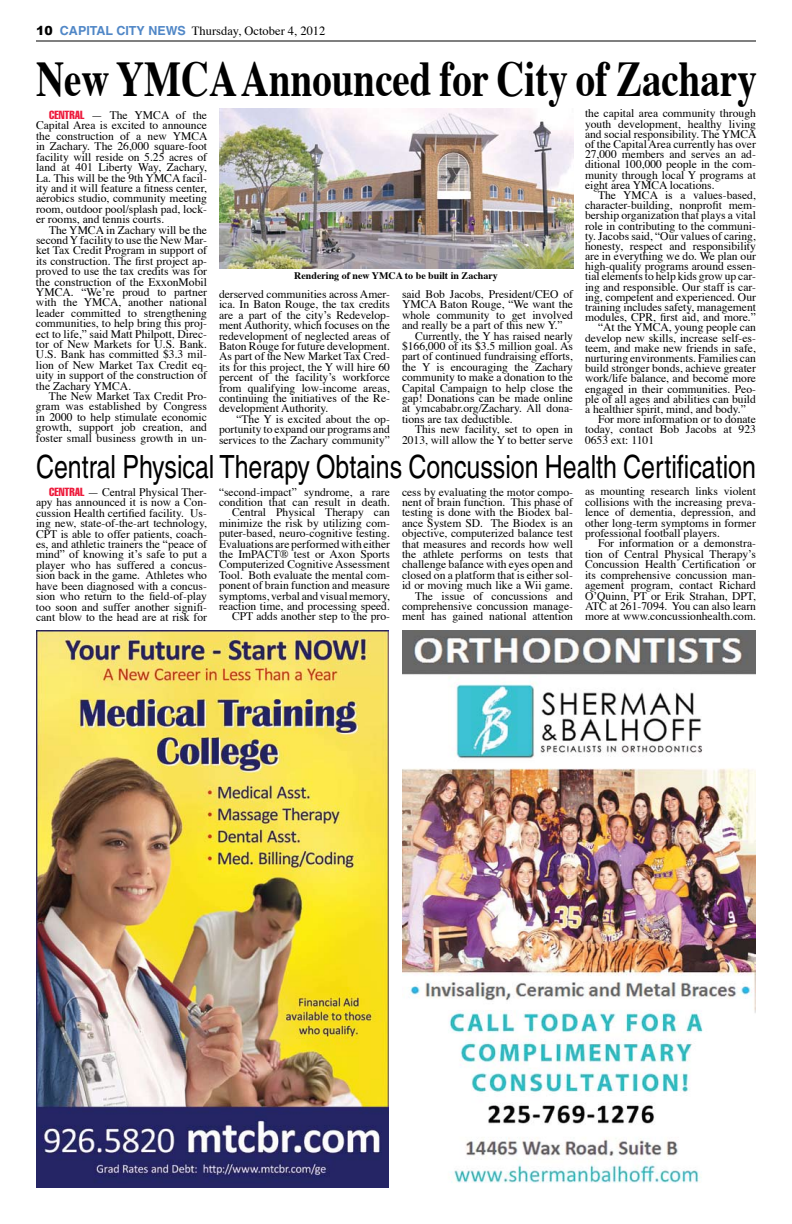
<style>
.page{position:relative;width:792px;height:1224px;background:#fff}
.page>*{position:absolute;margin:0;border:0;box-sizing:border-box;transform-origin:0 0}
.t1{font:700 50px "Times";color:#000;scale:.78 1}
.t2{font:32px "Helvetica";color:#000;scale:.78 1}
.t3{font:12.5px "Times";color:#000}
.t4{font:11.6px/10.4px "Times";color:#000;text-align:justify}
.t5{font:700 10px "Times";color:#000}
.s1{font-family:"Arial";font-weight:900}
.s2{font-family:"Helvetica";font-weight:700;color:#5087c7}
.s3{font-family:"Helvetica";font-stretch:extra-condensed;color:#ed1a3b}
</style>
<div class="page">
<hr style="left:36px;top:40px;width:720px;height:2px;background:#000">
<img style="left:36px;top:630px;width:353px;height:558px">
<img style="left:403px;top:630px;width:353px;height:553px">
<img style="left:219px;top:109px;width:354px;height:159px">
<p class="t3" style="left:36px;top:19px;width:291px"><span class="s1">10</span> <span class="s2">CAPITAL CITY NEWS</span> Thursday, October 4, 2012</p>
<h1 class="t1" style="left:36px;top:32px;width:926px">New YMCA Announced for City of Zachary</h1>
<p class="t4" style="left:36px;top:109px;width:173px;text-indent:13px"><span class="s3">CENTRAL</span> — The YMCA of the Capital Area is excited to announce the construction of a new YMCA in Zachary. The 26,000 square-foot facility will reside on 5.25 acres of land at 401 Liberty Way, Zachary, La. This will be the 9th YMCA facil&shy;ity and it will feature a fitness center, aerobics studio, community meeting room, outdoor pool/splash pad, lock&shy;er rooms, and tennis courts.</p>
<p class="t4" style="left:36px;top:223px;width:173px;text-indent:13px">The YMCA in Zachary will be the second Y facility to use the New Mar&shy;ket Tax Credit Program in support of its construction. The first project ap&shy;proved to use the tax credits was for the construction of the ExxonMobil YMCA. “We’re proud to partner with the YMCA, another national leader committed to strengthening communities, to help bring this proj&shy;ect to life,” said Matt Philpott, Direc&shy;tor of New Markets for U.S. Bank.<br>U.S. Bank has committed $3.3 mil&shy;lion of New Market Tax Credit eq&shy;uity in support of the construction of the Zachary YMCA.</p>
<p class="t4" style="left:36px;top:390px;width:173px;text-indent:13px">The New Market Tax Credit Pro&shy;gram was established by Congress in 2000 to help stimulate economic growth, support job creation, and foster small business growth in un-</p>
<p class="t4" style="left:585px;top:107px;width:173px">the capital area community through youth development, healthy living and social responsibility. The YMCA of the Capital Area currently has over 27,000 members and serves an ad&shy;ditional 100,000 people in the com&shy;munity through local Y programs at eight area YMCA locations.</p>
<p class="t4" style="left:598px;top:189px;width:160px">The YMCA is a values-based,</p>
<p class="t4" style="left:585px;top:199px;width:173px">character-building, nonprofit mem-</p>
<p class="t4" style="left:585px;top:209px;width:173px">bership organization that plays a vital</p>
<p class="t4" style="left:585px;top:219px;width:173px">role in contributing to the communi-</p>
<p class="t4" style="left:585px;top:230px;width:173px">ty. Jacobs said, “Our values of caring,</p>
<p class="t4" style="left:585px;top:240px;width:173px">honesty, respect and responsibility</p>
<p class="t4" style="left:585px;top:250px;width:173px">are in everything we do. We plan our</p>
<p class="t4" style="left:585px;top:260px;width:173px">high-quality programs around essen-</p>
<p class="t4" style="left:585px;top:270px;width:172px">tial elements to help kids grow up car-</p>
<p class="t4" style="left:585px;top:281px;width:172px">ing and responsible. Our staff is car-</p>
<p class="t4" style="left:585px;top:291px;width:173px">ing, competent and experienced. Our</p>
<p class="t4" style="left:585px;top:301px;width:173px">training includes safety, management</p>
<p class="t4" style="left:585px;top:311px;width:173px">modules, CPR, first aid, and more.”</p>
<p class="t4" style="left:598px;top:321px;width:160px">“At the YMCA, young people can</p>
<p class="t4" style="left:585px;top:332px;width:172px">develop new skills, increase self-es-</p>
<p class="t4" style="left:585px;top:342px;width:173px">teem, and make new friends in safe,</p>
<p class="t4" style="left:585px;top:352px;width:173px">nurturing environments. Families can</p>
<p class="t4" style="left:585px;top:362px;width:173px">build stronger bonds, achieve greater</p>
<p class="t4" style="left:585px;top:372px;width:173px">work/life balance, and become more</p>
<p class="t4" style="left:585px;top:383px;width:173px">engaged in their communities. Peo-</p>
<p class="t4" style="left:585px;top:393px;width:173px">ple of all ages and abilities can build</p>
<p class="t4" style="left:585px;top:403px;width:162px">a healthier spirit, mind, and body.”</p>
<p class="t4" style="left:598px;top:413px;width:160px">For more information or to donate</p>
<p class="t4" style="left:585px;top:423px;width:173px">today, contact Bob Jacobs at 923</p>
<p class="t4" style="left:585px;top:434px;width:71px">0653 ext: 1101</p>
<h2 class="t2" style="left:36px;top:448px;width:925px">Central Physical Therapy Obtains Concussion Health Certification</h2>
<p class="t4" style="left:36px;top:486px;width:173px;text-indent:13px"><span class="s3">CENTRAL</span> — Central Physical Ther&shy;apy has announced it is now a Con&shy;cussion Health certified facility. Us&shy;ing new, state-of-the-art technology, CPT is able to offer patients, coach&shy;es, and athletic trainers the “peace of mind” of knowing it’s safe to put a player who has suffered a concus&shy;sion back in the game. Athletes who have been diagnosed with a concus&shy;sion who return to the field-of-play too soon and suffer another signifi&shy;cant blow to the head are at risk for</p>
<p class="t4" style="left:219px;top:485px;width:173px;text-align:right">“second-impact” syndrome, a rare condition that can result in death.<br>Central Physical Therapy can minimize the risk by utilizing com&shy;puter-based, neuro-cognitive testing.<br>Evaluations are performed with either the ImPACT® test or Axon Sports Computerized Cognitive Assessment Tool. Both evaluate the mental com&shy;ponent of brain function and measure symptoms, verbal and visual memory, reaction time, and processing speed.<br>CPT adds another step to the pro-</p>
<p class="t4" style="left:402px;top:485px;width:173px;text-align:right">cess by evaluating the motor compo&shy;nent of brain function. This phase of testing is done with the Biodex bal&shy;ance System SD. The Biodex is an objective, computerized balance test that measures and records how well the athlete performs on tests that challenge balance with eyes open and closed on a platform that is either sol&shy;id or moving much like a Wii game.<br>The issue of concussions and comprehensive concussion manage&shy;ment has gained national attention</p>
<p class="t4" style="left:585px;top:485px;width:173px">as mounting research links violent collisions with the increasing preva&shy;lence of dementia, depression, and other long-term symptoms in former professional football players.</p>
<p class="t5" style="left:294px;top:266px;width:205px">Rendering of new YMCA to be built in Zachary</p>
<p class="t4" style="left:402px;top:288px;width:173px">said Bob Jacobs, President/CEO of</p>
<p class="t4" style="left:402px;top:298px;width:173px">YMCA Baton Rouge, “We want the</p>
<p class="t4" style="left:402px;top:309px;width:173px">whole community to get involved</p>
<p class="t4" style="left:402px;top:319px;width:162px">and really be a part of this new Y.”</p>
<p class="t4" style="left:415px;top:329px;width:160px">Currently, the Y has raised nearly</p>
<p class="t4" style="left:402px;top:340px;width:173px">$166,000 of its $3.5 million goal. As</p>
<p class="t4" style="left:402px;top:350px;width:172px">part of continued fundraising efforts,</p>
<p class="t4" style="left:402px;top:361px;width:173px">the Y is encouraging the Zachary</p>
<p class="t4" style="left:402px;top:371px;width:173px">community to make a donation to the</p>
<p class="t4" style="left:402px;top:382px;width:173px">Capital Campaign to help close the</p>
<p class="t4" style="left:402px;top:392px;width:172px">gap! Donations can be made online</p>
<p class="t4" style="left:402px;top:402px;width:173px">at ymcababr.org/Zachary. All dona-</p>
<p class="t4" style="left:402px;top:413px;width:112px">tions are tax deductible.</p>
<p class="t4" style="left:415px;top:423px;width:160px">This new facility, set to open in</p>
<p class="t4" style="left:402px;top:434px;width:173px">2013, will allow the Y to better serve</p>
<p class="t4" style="left:219px;top:288px;width:173px">derserved communities across Amer&shy;ica. In Baton Rouge, the tax credits are a part of the city’s Redevelop&shy;ment Authority, which focuses on the redevelopment of neglected areas of Baton Rouge for future development.<br>As part of the New Market Tax Cred&shy;its for this project, the Y will hire 60 percent of the facility’s workforce from qualifying low-income areas, continuing the initiatives of the Re&shy;development Authority.</p>
<p class="t4" style="left:219px;top:413px;width:173px;text-indent:17px">“The Y is excited about the op&shy;portunity to expand our programs and services to the Zachary community”</p>
<p class="t4" style="left:585px;top:537px;width:173px;text-indent:13px">For information or a demonstra&shy;tion of Central Physical Therapy’s Concussion Health Certification or its comprehensive concussion man&shy;agement program, contact Richard O’Quinn, PT or Erik Strahan, DPT, ATC at 261-7094. You can also learn more at www.concussionhealth.com.</p>
</div>
